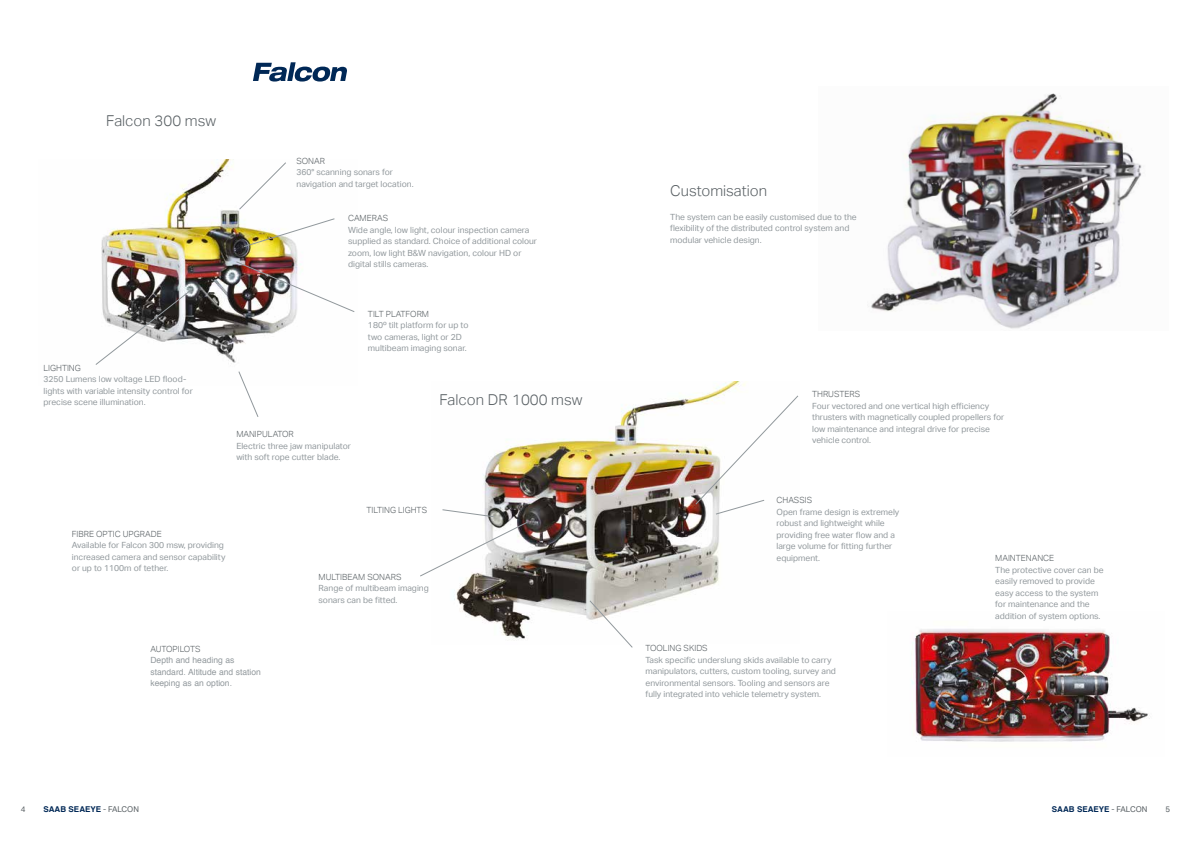
<style>
.page{position:relative;width:1191px;height:842px;background:#fff}
.page>*{position:absolute;margin:0;border:0;box-sizing:border-box;transform-origin:0 0}
.t1{font:300 15px "Aktiv Grotesk";color:#575e62}
.t2{font:8.5px/11.5px "Aktiv Grotesk";color:#91989c}
.t3{font:300 8.5px "Aktiv Grotesk";color:#575e62}
.t4{font:8.5px/11.5px "Helvetica";color:#91989c}
.t5{font:700 8px "Helvetica";color:#002856}
.t6{font:8px "Aktiv Grotesk";color:#575e62}
.s1{font-family:"Aktiv Grotesk";font-weight:400;color:#575e62}
</style>
<div class="page">
<img style="left:912px;top:629px;width:238px;height:113px">
<img style="left:454px;top:382px;width:292px;height:258px">
<img style="left:101px;top:160px;width:197px;height:203px">
<svg style="left:95px;top:289px;width:97px;height:76px"></svg>
<img style="left:235px;top:260px;width:120px;height:53px">
<svg style="left:238px;top:161px;width:49px;height:50px"></svg>
<svg style="left:243px;top:217px;width:92px;height:31px"></svg>
<svg style="left:588px;top:599px;width:45px;height:49px"></svg>
<svg style="left:694px;top:394px;width:105px;height:121px"></svg>
<svg style="left:420px;top:509px;width:108px;height:68px"></svg>
<svg style="left:238px;top:371px;width:21px;height:46px"></svg>
<img style="left:868px;top:93px;width:274px;height:236px">
<svg style="left:253px;top:62px;width:94px;height:20px"></svg>
<h1 class="t1" style="left:106px;top:112px;width:111px">Falcon 300 msw</h1>
<p class="t3" style="left:44px;top:363px;width:39px">LIGHTING</p>
<p class="t2" style="left:44px;top:374px;width:151px">3250 Lumens low voltage LED flood&shy;lights with variable intensity control for precise scene illumination.</p>
<p class="t3" style="left:296px;top:156px;width:30px">SONAR</p>
<p class="t2" style="left:296px;top:166px;width:119px">360° scanning sonars for navigation and target location.</p>
<p class="t3" style="left:348px;top:213px;width:42px">CAMERAS</p>
<p class="t2" style="left:348px;top:224px;width:190px">Wide angle, low light, colour inspection camera supplied as standard. Choice of additional colour zoom, low light B&amp;W navigation, colour HD or digital stills cameras.</p>
<p class="t3" style="left:368px;top:309px;width:63px">TILT PLATFORM</p>
<p class="t2" style="left:368px;top:319px;width:102px">180º tilt platform for up to two cameras, light or 2D multibeam imaging sonar.</p>
<p class="t3" style="left:236px;top:429px;width:59px">MANIPULATOR</p>
<p class="t2" style="left:236px;top:440px;width:116px">Electric three jaw manipulator with soft rope cutter blade.</p>
<h1 class="t1" style="left:439px;top:391px;width:144px">Falcon DR 1000 msw</h1>
<p class="t3" style="left:72px;top:529px;width:91px">FIBRE OPTIC UPGRADE</p>
<p class="t2" style="left:72px;top:540px;width:155px">Available for Falcon 300 msw, providing increased camera and sensor capability or up to 1100m of tether.</p>
<p class="t3" style="left:366px;top:505px;width:62px">TILTING LIGHTS</p>
<p class="t3" style="left:318px;top:572px;width:84px">MULTIBEAM SONARS</p>
<p class="t2" style="left:318px;top:582px;width:112px">Range of multibeam imaging sonars can be fitted.</p>
<p class="t3" style="left:150px;top:644px;width:52px">AUTOPILOTS</p>
<p class="t4" style="left:150px;top:655px;width:112px">Depth and heading as standard. Altitude and station keeping as an option.</p>
<h1 class="t1" style="left:670px;top:182px;width:98px">Customisation</h1>
<p class="t2" style="left:670px;top:211px;width:188px">The system can be easily customised due to the flexibility of the distributed control system and modular vehicle design.</p>
<p class="t3" style="left:812px;top:389px;width:50px">THRUSTERS</p>
<p class="t2" style="left:812px;top:400px;width:194px">Four vectored and one vertical high efficiency thrusters with magnetically coupled propellers for low maintenance and integral drive for precise vehicle control.</p>
<p class="t3" style="left:776px;top:495px;width:37px">CHASSIS</p>
<p class="t2" style="left:776px;top:506px;width:124px">Open frame design is extremely robust and lightweight while providing free water flow and a large volume for fitting further equipment.</p>
<p class="t3" style="left:645px;top:643px;width:64px">TOOLING SKIDS</p>
<p class="t2" style="left:645px;top:654px;width:192px">Task specific underslung skids available to carry manipulators, cutters, custom tooling, survey and environmental sensors. Tooling and sensors are fully integrated into vehicle telemetry system.</p>
<p class="t3" style="left:995px;top:553px;width:60px">MAINTENANCE</p>
<p class="t2" style="left:995px;top:564px;width:110px">The protective cover can be easily removed to provide easy access to the system for maintenance and the addition of system options.</p>
<p class="t6" style="left:21px;top:804px;width:6px">4</p>
<p class="t5" style="left:44px;top:803px;width:97px">SAAB SEAEYE <span class="s1">- FALCON</span></p>
<p class="t5" style="left:1052px;top:803px;width:97px">SAAB SEAEYE <span class="s1">- FALCON</span></p>
<p class="t6" style="left:1165px;top:804px;width:6px">5</p>
</div>
